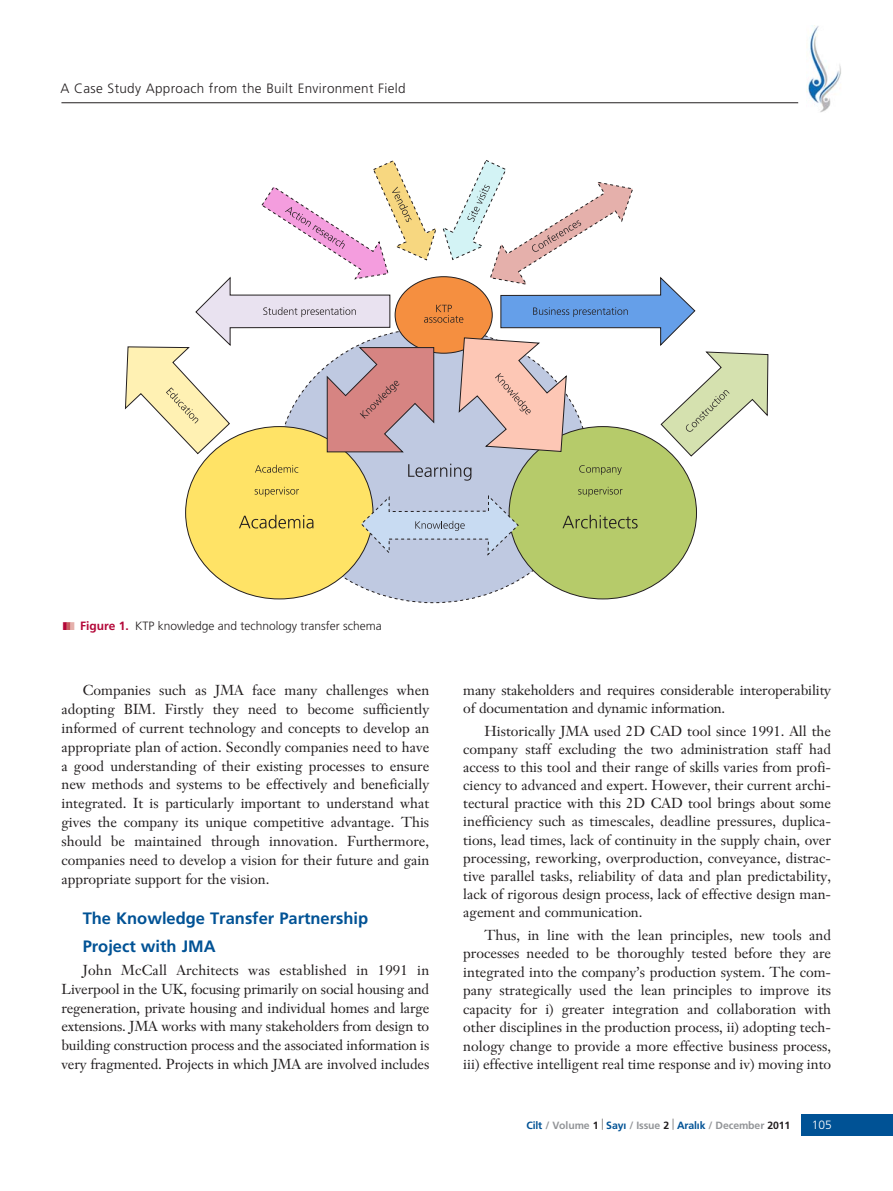
<style>
.page{position:relative;width:893px;height:1191px;background:#fff}
.page>*{position:absolute;margin:0;border:0;box-sizing:border-box;transform-origin:0 0}
.t1{font:700 16.5px/27.5px "Frutiger";color:#005295}
.t2{font:14.25px/18.9px "Janson Text";letter-spacing:-.005em;color:#231f20;text-align:justify}
.t3{font:300 13.5px "Frutiger";letter-spacing:.02em;color:#231f20}
.t4{font:300 12px "Frutiger";color:#231f20}
.t5{font:300 12px "Frutiger";color:#fff}
.t6{font:700 10.5px "Frutiger";letter-spacing:-.01em;color:#939598}
.s1{color:#b30738}
.s2{color:#c75c60}
.s3{color:#e5b0ab}
.s4{font-weight:700;color:#b30738}
.s5{color:#005295}
.s6{color:#231f20}
</style>
<div class="page">
<div style="left:801px;top:1114px;width:92px;height:21px;background:#005295"></div>
<hr style="left:61px;top:102px;width:737px;height:1px;background:#231f20">
<img style="left:806px;top:26px;width:35px;height:87px">
<div style="left:278px;top:328px;width:311px;height:275px;background:#bfc9e1;border:1px dashed #231f20;border-radius:50%"></div>
<div style="left:185px;top:426px;width:188px;height:173px;background:#ffe366;border:1px solid #231f20;border-radius:50%"></div>
<div style="left:509px;top:426px;width:188px;height:173px;background:#b6cb6a;border:1px solid #231f20;border-radius:50%"></div>
<svg style="left:239px;top:515px;width:74px;height:13px"></svg>
<svg style="left:255px;top:487px;width:44px;height:9px"></svg>
<svg style="left:255px;top:465px;width:43px;height:8px"></svg>
<svg style="left:408px;top:463px;width:63px;height:18px"></svg>
<svg style="left:360px;top:494px;width:159px;height:62px"></svg>
<svg style="left:562px;top:515px;width:76px;height:13px"></svg>
<svg style="left:578px;top:487px;width:44px;height:9px"></svg>
<svg style="left:579px;top:465px;width:43px;height:10px"></svg>
<svg style="left:125px;top:160px;width:644px;height:297px"></svg>
<p class="t3" style="left:61px;top:83px;width:347px">A Case Study Approach from the Built Environment Field</p>
<p class="t4" style="left:63px;top:621px;width:320px"><span class="s1">❚</span><span class="s2">❚</span><span class="s3">❚</span> <span class="s4">Figure 1.</span> KTP knowledge and technology transfer schema</p>
<p class="t2" style="left:61px;top:682px;width:369px;text-indent:21px">Companies such as JMA face many challenges when adopting BIM. Firstly they need to become sufficiently informed of current technology and concepts to develop an appropriate plan of action. Secondly companies need to have a good understanding of their existing processes to ensure new methods and systems to be effectively and beneficially integrated. It is particularly important to understand what gives the company its unique competitive advantage. This should be maintained through innovation. Furthermore, companies need to develop a vision for their future and gain appropriate support for the vision.</p>
<p class="t1" style="left:83px;top:906px;width:287px">The Knowledge Transfer Partnership<br>Project with JMA</p>
<p class="t2" style="left:61px;top:961px;width:369px;text-indent:21px">John McCall Architects was established in 1991 in Liverpool in the UK, focusing primarily on social housing and regeneration, private housing and individual homes and large extensions. JMA works with many stakeholders from design to building construction process and the associated information is very fragmented. Projects in which JMA are involved includes</p>
<p class="t2" style="left:463px;top:682px;width:369px;line-height:18.1px">many stakeholders and requires considerable interoperability of documentation and dynamic information.</p>
<p class="t2" style="left:463px;top:723px;width:369px;line-height:18.1px;text-indent:21px">Historically JMA used 2D CAD tool since 1991. All the company staff excluding the two administration staff had access to this tool and their range of skills varies from profi&shy;ciency to advanced and expert. However, their current archi&shy;tectural practice with this 2D CAD tool brings about some inefficiency such as timescales, deadline pressures, duplica&shy;tions, lead times, lack of continuity in the supply chain, over processing, reworking, overproduction, conveyance, distrac&shy;tive parallel tasks, reliability of data and plan predictability, lack of rigorous design process, lack of effective design man&shy;agement and communication.</p>
<p class="t2" style="left:463px;top:927px;width:369px;line-height:18.5px;text-indent:21px">Thus, in line with the lean principles, new tools and processes needed to be thoroughly tested before they are integrated into the company’s production system. The com&shy;pany strategically used the lean principles to improve its capacity for i) greater integration and collaboration with other disciplines in the production process, ii) adopting tech&shy;nology change to provide a more effective business process, iii) effective intelligent real time response and iv) moving into</p>
<p class="t6" style="left:526px;top:1120px;width:265px"><span class="s5">Cilt</span> / Volume <span class="s6">1</span> <span class="s5">Say›</span> / Issue <span class="s6">2</span> <span class="s5">Aral›k</span> / December <span class="s6">2011</span></p>
<p class="t5" style="left:812px;top:1119px;width:22px">105</p>
</div>
